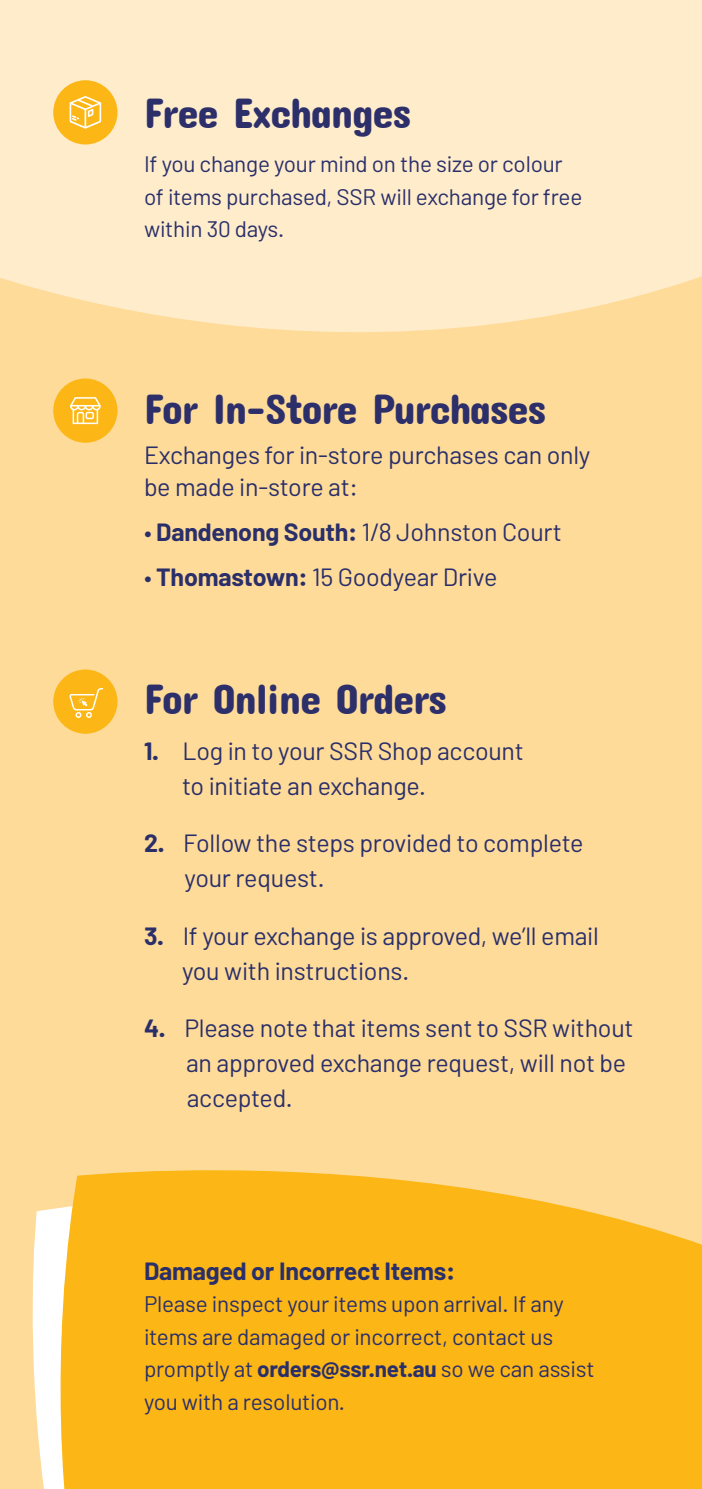
<style>
.page{position:relative;width:702px;height:1489px;background:#fff}
.page>*{position:absolute;margin:0;border:0;box-sizing:border-box;transform-origin:0 0}
.t1{font:42.75px "Concert One";letter-spacing:-.03em;color:#2c2f6a}
.t2{font:25px/35px "Barlow";letter-spacing:-.01em;color:#2a2f6a}
.t3{font:700 25px "Barlow";letter-spacing:-.01em;color:#2a2f6a}
.t4{font:22.5px/32.5px "Barlow";letter-spacing:-.01em;color:#2a2f6a}
.s1{font-weight:700}
</style>
<div class="page">
<div style="left:0;top:0;width:702px;height:1488px;background:#fedb99"></div>
<div style="left:0;top:0;width:702px;height:332px;background:#feeccb"></div>
<div style="left:55px;top:380px;width:61px;height:61px;background:#fcb615;border-radius:50%"></div>
<div style="left:53px;top:378px;width:64px;height:65px;border:3px solid #fcb615;border-radius:50%"></div>
<svg style="left:70px;top:397px;width:31px;height:27px"></svg>
<div style="left:55px;top:670px;width:61px;height:62px;background:#fcb615;border-radius:50%"></div>
<div style="left:53px;top:669px;width:64px;height:64px;border:3px solid #fcb615;border-radius:50%"></div>
<svg style="left:69px;top:688px;width:34px;height:30px"></svg>
<svg style="left:32px;top:1170px;width:670px;height:318px;background:#fcbb26"></svg>
<div style="left:55px;top:81px;width:61px;height:62px;background:#fcb615;border-radius:50%"></div>
<div style="left:53px;top:80px;width:64px;height:64px;border:3px solid #fcb615;border-radius:50%"></div>
<svg style="left:70px;top:96px;width:31px;height:33px"></svg>
<p class="t1" style="left:144px;top:87px;width:269px">Free Exchanges</p>
<p class="t4" style="left:144px;top:147px;width:440px">If you change your mind on the size or colour of items purchased, SSR will exchange for free within 30 days.</p>
<p class="t1" style="left:144px;top:382px;width:404px">For In-Store Purchases</p>
<p class="t2" style="left:144px;top:437px;width:448px;line-height:32.5px">Exchanges for in-store purchases can only be made in-store at:</p>
<p class="t2" style="left:144px;top:514px;width:419px">• <span class="s1">Dandenong South:</span> 1/8 Johnston Court</p>
<p class="t2" style="left:144px;top:559px;width:355px">• <span class="s1">Thomastown:</span> 15 Goodyear Drive</p>
<p class="t1" style="left:144px;top:673px;width:305px">For Online Orders</p>
<p class="t2" style="left:182px;top:732px;width:343px;text-indent:-38px"><span class="s1">1.</span> Log in to your SSR Shop account to initiate an exchange.</p>
<p class="t2" style="left:184px;top:825px;width:400px;text-indent:-41px"><span class="s1">2.</span> Follow the steps provided to complete your request.</p>
<p class="t2" style="left:182px;top:917px;width:418px;text-indent:-38px"><span class="s1">3.</span> If your exchange is approved, we’ll email you with instructions.</p>
<p class="t2" style="left:186px;top:1010px;width:449px;text-indent:-42px"><span class="s1">4.</span> Please note that items sent to SSR without an approved exchange request, will not be accepted.</p>
<p class="t3" style="left:144px;top:1254px;width:313px">Damaged or Incorrect Items:</p>
<p class="t4" style="left:144px;top:1286px;width:452px">Please inspect your items upon arrival. If any items are damaged or incorrect, contact us promptly at <span class="s1">orders@ssr.net.au</span> so we can assist you with a resolution.</p>
</div>
